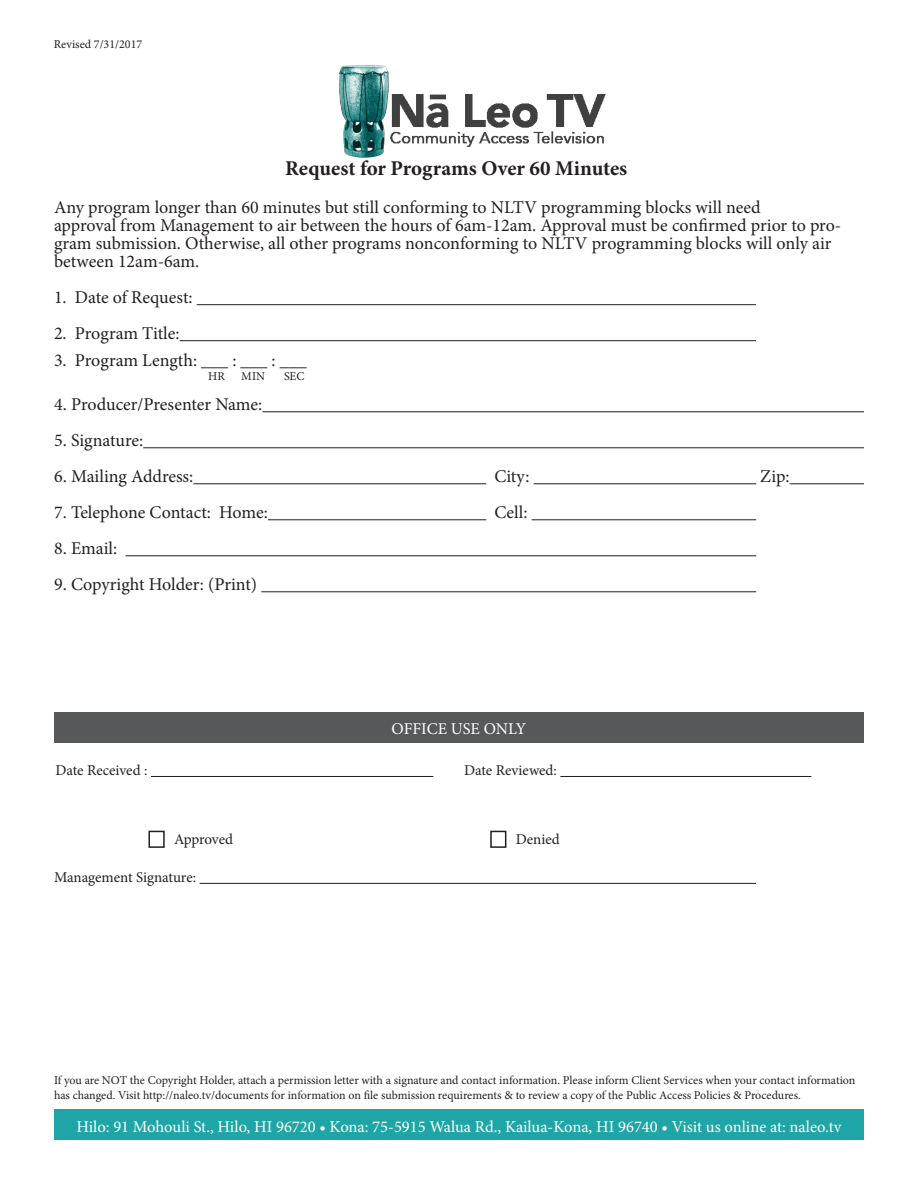
<style>
.page{position:relative;width:918px;height:1188px;background:#fff}
.page>*{position:absolute;margin:0;border:0;box-sizing:border-box;transform-origin:0 0}
.t1{font:700 21px "Minion Pro";letter-spacing:-.005em;color:#231f20}
.t2{font:18px/18px "Minion Pro";color:#231f20}
.t3{font:16.5px "Minion Pro";color:#fff}
.t4{font:15px "Minion Pro";letter-spacing:-.005em;color:#231f20}
.t5{font:12px/14.4px "Minion Pro";color:#231f20}
</style>
<div class="page">
<hr style="left:197px;top:304px;width:559px;height:1px;background:#231f20">
<hr style="left:180px;top:340px;width:576px;height:1px;background:#231f20">
<hr style="left:262px;top:411px;width:602px;height:1px;background:#231f20">
<hr style="left:143px;top:447px;width:721px;height:1px;background:#231f20">
<hr style="left:193px;top:483px;width:293px;height:1px;background:#231f20">
<hr style="left:534px;top:483px;width:222px;height:1px;background:#231f20">
<hr style="left:790px;top:483px;width:74px;height:1px;background:#231f20">
<hr style="left:268px;top:519px;width:218px;height:1px;background:#231f20">
<hr style="left:532px;top:519px;width:224px;height:1px;background:#231f20">
<hr style="left:125px;top:555px;width:631px;height:1px;background:#231f20">
<hr style="left:261px;top:591px;width:495px;height:1px;background:#231f20">
<div style="left:54px;top:1110px;width:810px;height:30px;background:#20a5a6"></div>
<img style="left:392px;top:94px;width:214px;height:53px">
<img style="left:339px;top:65px;width:53px;height:93px">
<div style="left:54px;top:712px;width:810px;height:30px;background:#57585a"></div>
<hr style="left:151px;top:776px;width:282px;height:1px;background:#231f20">
<hr style="left:560px;top:776px;width:251px;height:1px;background:#231f20">
<div style="left:148px;top:831px;width:17px;height:17px;border:2px solid #231f20"></div>
<div style="left:490px;top:831px;width:16px;height:17px;border:2px solid #231f20"></div>
<hr style="left:200px;top:883px;width:556px;height:1px;background:#231f20">
<p class="t5" style="left:54px;top:37px;width:90px">Revised 7/31/2017</p>
<p class="t1" style="left:285px;top:154px;width:344px">Request for Programs Over 60 Minutes</p>
<p class="t2" style="left:54px;top:198px;width:708px">Any program longer than 60 minutes but still conforming to NLTV programming blocks will need</p>
<p class="t2" style="left:54px;top:216px;width:789px">approval from Management to air between the hours of 6am-12am. Approval must be confirmed prior to pro&shy;gram submission. Otherwise, all other programs nonconforming to NLTV programming blocks will only air between 12am-6am.</p>
<p class="t2" style="left:54px;top:288px;width:140px">1. Date of Request:</p>
<p class="t2" style="left:54px;top:324px;width:127px">2. Program Title:</p>
<p class="t2" style="left:54px;top:351px;width:254px">3. Program Length: ___ : ___ : ___</p>
<p class="t5" style="left:208px;top:369px;width:18px">HR</p>
<p class="t5" style="left:241px;top:369px;width:25px">MIN</p>
<p class="t5" style="left:284px;top:369px;width:22px">SEC</p>
<p class="t2" style="left:54px;top:395px;width:210px">4. Producer/Presenter Name:</p>
<p class="t2" style="left:54px;top:431px;width:91px">5. Signature:</p>
<p class="t2" style="left:54px;top:467px;width:141px">6. Mailing Address:</p>
<p class="t2" style="left:494px;top:467px;width:37px">City:</p>
<p class="t2" style="left:760px;top:467px;width:31px">Zip:</p>
<p class="t2" style="left:54px;top:503px;width:215px">7. Telephone Contact: Home:</p>
<p class="t2" style="left:494px;top:503px;width:35px">Cell:</p>
<p class="t2" style="left:54px;top:539px;width:65px">8. Email:</p>
<p class="t2" style="left:54px;top:575px;width:204px">9. Copyright Holder: (Print)</p>
<p class="t3" style="left:392px;top:718px;width:136px">OFFICE USE ONLY</p>
<p class="t4" style="left:55px;top:760px;width:94px">Date Received :</p>
<p class="t4" style="left:464px;top:760px;width:94px">Date Reviewed:</p>
<p class="t4" style="left:174px;top:829px;width:61px">Approved</p>
<p class="t4" style="left:516px;top:829px;width:46px">Denied</p>
<p class="t4" style="left:54px;top:867px;width:144px">Management Signature:</p>
<p class="t5" style="left:54px;top:1073px;width:803px">If you are NOT the Copyright Holder, attach a permission letter with a signature and contact information. Please inform Client Services when your contact information has changed. Visit http://naleo.tv/documents for information on file submission requirements &amp; to review a copy of the Public Access Policies &amp; Procedures.</p>
<p class="t3" style="left:76px;top:1116px;width:767px">Hilo: 91 Mohouli St., Hilo, HI 96720 • Kona: 75-5915 Walua Rd., Kailua-Kona, HI 96740 • Visit us online at: naleo.tv</p>
</div>
